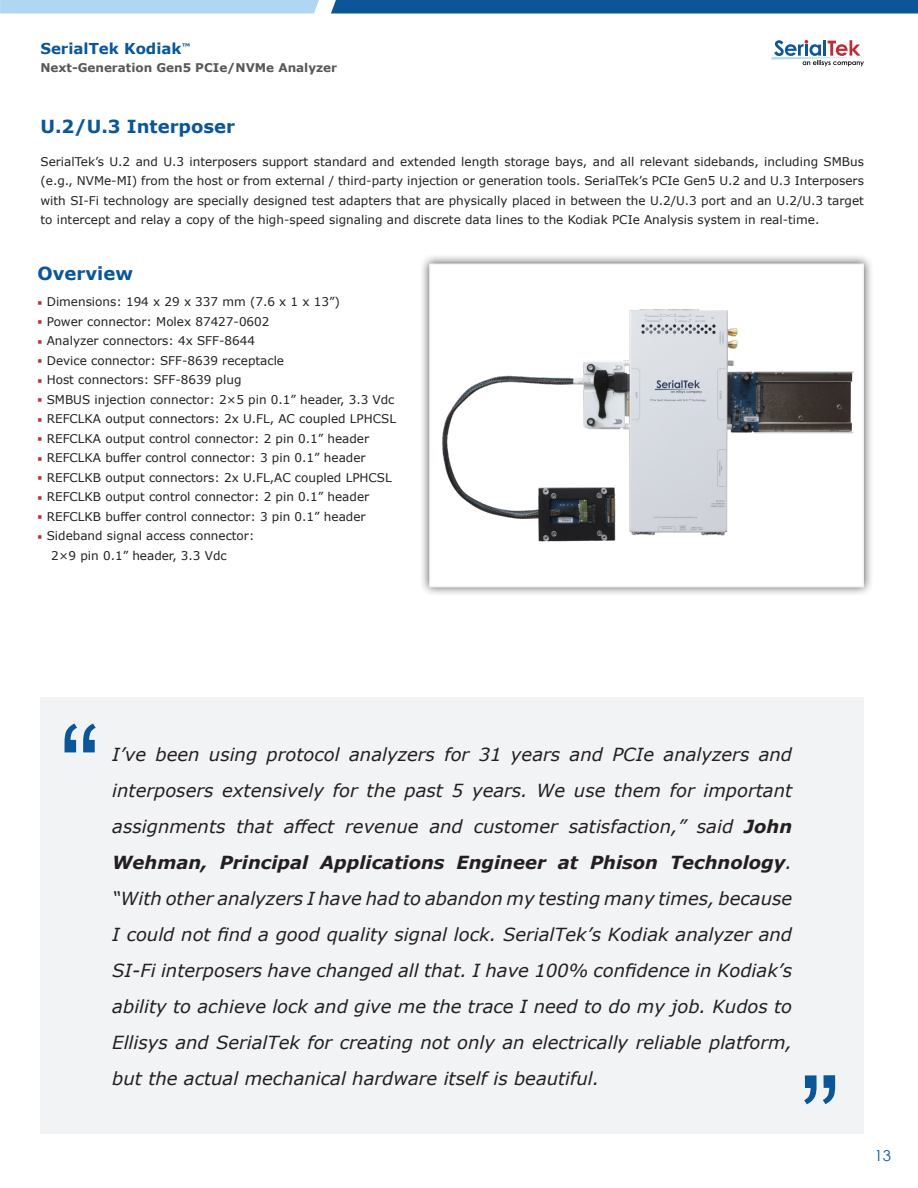
<style>
.page{position:relative;width:918px;height:1188px;background:#fff}
.page>*{position:absolute;margin:0;border:0;box-sizing:border-box;transform-origin:0 0}
.t1{font:123px "Arial";color:#0a5699}
.t2{font:italic 18px/36px "Verdana";color:#231f20;text-align:justify}
.t3{font:700 18px "Verdana";color:#0a5699}
.t4{font:700 15px "Verdana";color:#0a5699}
.t5{font:15px "Century Gothic";color:#0a5699}
.Description{font:12px/19.5px "Verdana";color:#231f20;text-align:justify}
.t6{font:700 12px "Verdana";color:#57585a}
.s1{font-family:"Minion Pro";color:#bf2f38}
.s2{font-weight:700}
</style>
<div class="page">
<svg style="left:0;top:0;width:319px;height:14px;background:#b3d8f2"></svg>
<svg style="left:331px;top:0;width:587px;height:14px;background:#135c9c"></svg>
<svg style="left:771px;top:40px;width:93px;height:26px"></svg>
<div style="left:419px;top:254px;width:454px;height:343px;background:#231f20;opacity:.75"></div>
<div style="left:429px;top:264px;width:435px;height:323px;background:#fff;border:2px solid #f2f3f4"></div>
<img style="left:442px;top:309px;width:412px;height:233px">
<div style="left:40px;top:698px;width:824px;height:436px;background:#f2f3f4"></div>
<p class="t4" style="left:40px;top:38px;width:151px">SerialTek Kodiak<sup>™</sup></p>
<p class="t6" style="left:40px;top:59px;width:298px">Next-Generation Gen5 PCIe/NVMe Analyzer</p>
<p class="t3" style="left:40px;top:113px;width:196px">U.2/U.3 Interposer</p>
<p class="Description" style="left:40px;top:151px;width:825px">SerialTek’s U.2 and U.3 interposers support standard and extended length storage bays, and all relevant sidebands, including SMBus (e.g., NVMe-MI) from the host or from external / third-party injection or generation tools. SerialTek’s PCIe Gen5 U.2 and U.3 Interposers with SI-Fi technology are specially designed test adapters that are physically placed in between the U.2/U.3 port and an U.2/U.3 target to intercept and relay a copy of the high-speed signaling and discrete data lines to the Kodiak PCIe Analysis system in real-time.</p>
<p class="t3" style="left:38px;top:261px;width:97px">Overview</p>
<p class="Description" style="left:38px;top:292px;width:304px"><span class="s1">■</span> Dimensions: 194 x 29 x 337 mm (7.6 x 1 x 13”)</p>
<p class="Description" style="left:38px;top:312px;width:233px"><span class="s1">■</span> Power connector: Molex 87427-0602</p>
<p class="Description" style="left:38px;top:331px;width:219px"><span class="s1">■</span> Analyzer connectors: 4x SFF-8644</p>
<p class="Description" style="left:38px;top:351px;width:248px"><span class="s1">■</span> Device connector: SFF-8639 receptacle</p>
<p class="Description" style="left:38px;top:370px;width:205px"><span class="s1">■</span> Host connectors: SFF-8639 plug</p>
<p class="Description" style="left:38px;top:390px;width:358px"><span class="s1">■</span> SMBUS injection connector: 2×5 pin 0.1” header, 3.3 Vdc</p>
<p class="Description" style="left:38px;top:409px;width:360px"><span class="s1">■</span> REFCLKA output connectors: 2x U.FL, AC coupled LPHCSL</p>
<p class="Description" style="left:38px;top:429px;width:333px"><span class="s1">■</span> REFCLKA output control connector: 2 pin 0.1” header</p>
<p class="Description" style="left:38px;top:448px;width:329px"><span class="s1">■</span> REFCLKA buffer control connector: 3 pin 0.1” header</p>
<p class="Description" style="left:38px;top:468px;width:356px"><span class="s1">■</span> REFCLKB output connectors: 2x U.FL,AC coupled LPHCSL</p>
<p class="Description" style="left:38px;top:487px;width:333px"><span class="s1">■</span> REFCLKB output control connector: 2 pin 0.1” header</p>
<p class="Description" style="left:38px;top:507px;width:330px"><span class="s1">■</span> REFCLKB buffer control connector: 3 pin 0.1” header</p>
<p class="Description" style="left:51px;top:526px;width:205px;text-indent:-14px"><span class="s1">■</span> Sideband signal access connector:<br>2×9 pin 0.1” header, 3.3 Vdc</p>
<p class="t1" style="left:60px;top:685px;width:42px">“</p>
<p class="t2" style="left:112px;top:736px;width:681px">I’ve been using protocol analyzers for 31 years and PCIe analyzers and interposers extensively for the past 5 years. We use them for important assignments that affect revenue and customer satisfaction,” said <span class="s2">John Wehman, Principal Applications Engineer at Phison Technology</span>. “With other analyzers I have had to abandon my testing many times, because I could not find a good quality signal lock. SerialTek’s Kodiak analyzer and SI-Fi interposers have changed all that. I have 100% confidence in Kodiak’s ability to achieve lock and give me the trace I need to do my job. Kudos to Ellisys and SerialTek for creating not only an electrically reliable platform, but the actual mechanical hardware itself is beautiful.</p>
<p class="t5" style="left:874px;top:1145px;width:18px">13</p>
</div>
